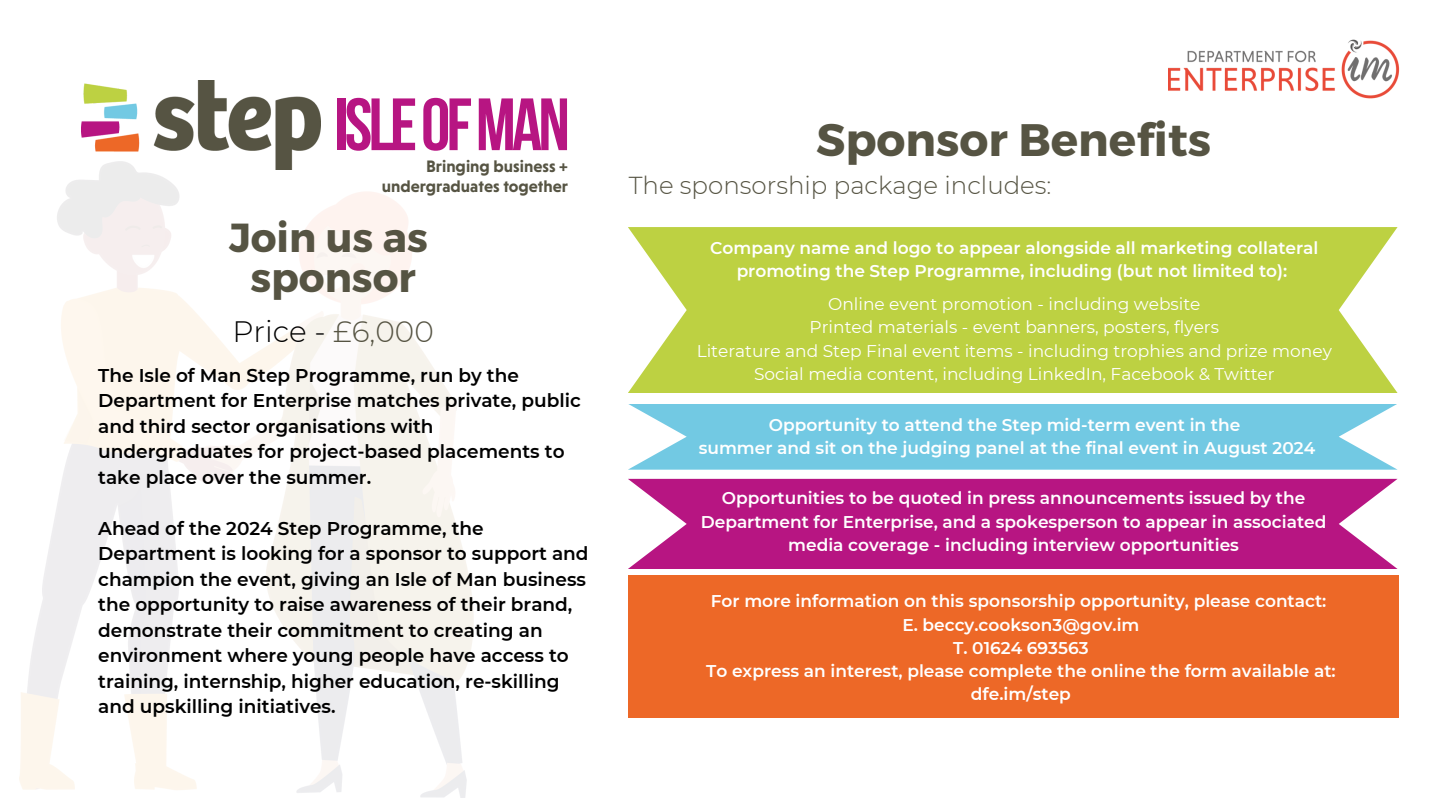
<style>
.page{position:relative;width:1440px;height:810px;background:#fff}
.page>*{position:absolute;margin:0;border:0;box-sizing:border-box;transform-origin:0 0}
.t1{font:73.9px "Bebas Neue Cyrillic";letter-spacing:-.05em;color:#b71582}
.t2{font:700 45.5px "Montserrat";color:#565443}
.t3{font:700 40.5px "Montserrat";color:#565443}
.t4{font:300 29.5px "Montserrat";color:#000}
.t5{font:300 24.5px "Montserrat";color:#565443}
.t6{font:600 18.5px/25.5px "Montserrat";color:#000}
.t7{font:600 17px/23.2px "Montserrat";color:#fff;text-align:center}
.t8{font:17px "Montserrat";color:#fff}
.t9{font:700 16.9px "Niveau Grotesk";color:#565443}
.s1{color:#565443}
</style>
<div class="page">
<img style="left:81px;top:81px;width:239px;height:89px">
<svg style="left:628px;top:227px;width:770px;height:166px;background:#c2d450"></svg>
<svg style="left:628px;top:404px;width:770px;height:66px;background:#7dcde5"></svg>
<svg style="left:628px;top:479px;width:770px;height:90px;background:#bc268b"></svg>
<div style="left:629px;top:575px;width:770px;height:143px;background:#ed6827"></div>
<img style="left:1168px;top:39px;width:232px;height:60px">
<p class="t1" style="left:334px;top:95px;width:237px">ISLEOFMAN</p>
<p class="t9" style="left:426px;top:156px;width:143px">Bringing business +</p>
<p class="t9" style="left:382px;top:176px;width:188px">undergraduates together</p>
<p class="t3" style="left:229px;top:212px;width:200px">Join us as</p>
<p class="t3" style="left:250px;top:252px;width:167px">sponsor</p>
<p class="t4" style="left:233px;top:313px;width:203px">Price - <span class="s1">£6,000</span></p>
<p class="t6" style="left:98px;top:363px;width:484px">The Isle of Man Step Programme, run by the Department for Enterprise matches private, public and third sector organisations with undergraduates for project-based placements to take place over the summer.</p>
<p class="t6" style="left:98px;top:516px;width:492px">Ahead of the 2024 Step Programme, the Department is looking for a sponsor to support and champion the event, giving an Isle of Man business the opportunity to raise awareness of their brand, demonstrate their commitment to creating an environment where young people have access to training, internship, higher education, re-skilling and upskilling initiatives.</p>
<p class="t2" style="left:816px;top:110px;width:397px">Sponsor Benefits</p>
<p class="t5" style="left:629px;top:170px;width:424px">The sponsorship package includes:</p>
<p class="t7" style="left:710px;top:236px;width:610px">Company name and logo to appear alongside all marketing collateral promoting the Step Programme, including (but not limited to):</p>
<p class="t8" style="left:828px;top:293px;width:374px">Online event promotion - including website</p>
<p class="t8" style="left:810px;top:317px;width:411px">Printed materials - event banners, posters, flyers</p>
<p class="t8" style="left:697px;top:340px;width:637px">Literature and Step Final event items - including trophies and prize money</p>
<p class="t8" style="left:754px;top:363px;width:522px">Social media content, including LinkedIn, Facebook &amp; Twitter</p>
<p class="t7" style="left:769px;top:413px;width:473px">Opportunity to attend the Step mid-term event in the</p>
<p class="t7" style="left:699px;top:436px;width:618px">summer and sit on the judging panel at the final event in August 2024</p>
<p class="t7" style="left:701px;top:487px;width:627px">Opportunities to be quoted in press announcements issued by the<br>Department for Enterprise, and a spokesperson to appear in associated media coverage - including interview opportunities</p>
<p class="t7" style="left:711px;top:590px;width:617px">For more information on this sponsorship opportunity, please contact:</p>
<p class="t7" style="left:902px;top:613px;width:239px">E. beccy.cookson3@gov.im</p>
<p class="t7" style="left:953px;top:636px;width:137px">T. 01624 693563</p>
<p class="t7" style="left:706px;top:660px;width:631px">To express an interest, please complete the online the form available at: dfe.im/step</p>
</div>
